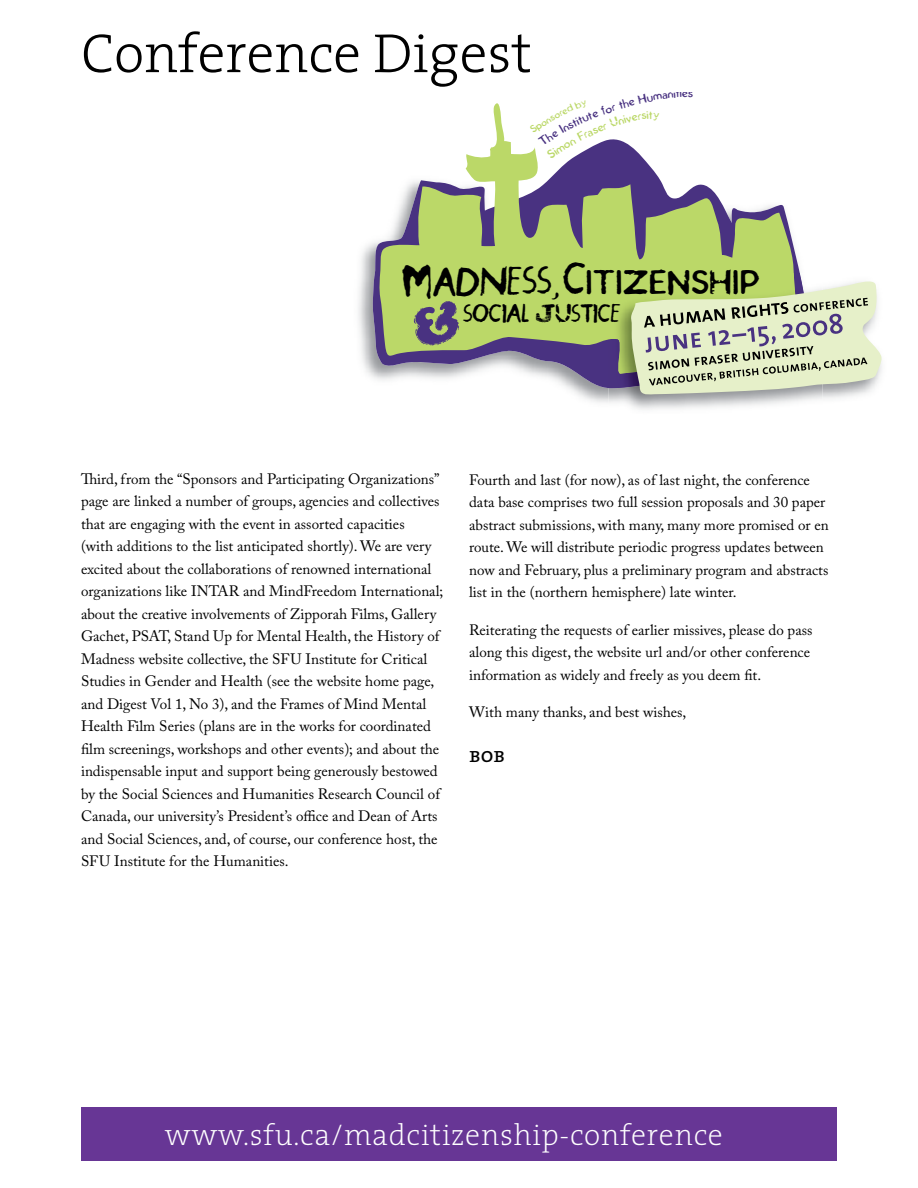
<style>
.page{position:relative;width:918px;height:1188px;background:#fff}
.page>*{position:absolute;margin:0;border:0;box-sizing:border-box;transform-origin:0 0}
.t1{font:300 55.5px "The Serif";color:#000}
.t2{font:200 30px "The Serif";letter-spacing:.025em;color:#fff}
.t3{font:27.9px "Inner City Brixton";color:#000}
.t4{font:23.85px "Inner City Camberwell";letter-spacing:.05em;color:#000}
.t5{font:21px "The Serif Caps";color:#000}
.t6{font:17.85px "Inner City Brixton";color:#000}
.t7{font:15px/22.5px "Adobe Caslon Pro";color:#000}
.s1{font-family:"Inner City Brixton";font-size:31.8px}
.s2{font-family:"Inner City Camberwell"}
.s3{font-size:31.8px}
</style>
<div class="page">
<div style="left:81px;top:1107px;width:756px;height:54px;background:#673695"></div>
<img style="left:358px;top:243px;width:251px;height:160px">
<svg style="left:372px;top:241px;width:237px;height:147px"></svg>
<svg style="left:379px;top:103px;width:421px;height:272px"></svg>
<img style="left:609px;top:273px;width:194px;height:101px">
<svg style="left:414px;top:301px;width:45px;height:46px;background:#7b7b75"></svg>
<svg style="left:630px;top:277px;width:252px;height:118px;background:#c4cea9"></svg>
<svg style="left:529px;top:103px;width:164px;height:56px"></svg>
<h1 class="t1" style="left:81px;top:8px;width:453px">Conference Digest</h1>
<h3 class="t4" style="left:563px;top:265px;width:198px"><span class="s1">C</span>ITIZENSHIP</h3>
<p class="t6" style="left:463px;top:305px;width:159px">SOCIAL j<span class="s2">U</span>STICE</p>
<h3 class="t3" style="left:401px;top:271px;width:159px;rotate:-1deg"><span class="s3">M</span>ADNESS<span class="s2">,</span></h3>
<p class="t7" style="left:81px;top:467px;width:364px">Third, from the “Sponsors and Participating Organizations” page are linked a number of groups, agencies and collectives that are engaging with the event in assorted capacities<br>(with additions to the list anticipated shortly). We are very excited about the collaborations of renowned international organizations like INTAR and MindFreedom International; about the creative involvements of Zipporah Films, Gallery Gachet, PSAT, Stand Up for Mental Health, the History of Madness website collective, the SFU Institute for Critical Studies in Gender and Health (see the website home page, and Digest Vol 1, No 3), and the Frames of Mind Mental Health Film Series (plans are in the works for coordinated film screenings, workshops and other events); and about the indispensable input and support being generously bestowed by the Social Sciences and Humanities Research Council of Canada, our university’s President’s office and Dean of Arts and Social Sciences, and, of course, our conference host, the SFU Institute for the Humanities.</p>
<p class="t7" style="left:469px;top:468px;width:361px">Fourth and last (for now), as of last night, the conference data base comprises two full session proposals and 30 paper abstract submissions, with many, many more promised or en route. We will distribute periodic progress updates between now and February, plus a preliminary program and abstracts list in the (northern hemisphere) late winter.</p>
<p class="t7" style="left:469px;top:618px;width:345px">Reiterating the requests of earlier missives, please do pass along this digest, the website url and/or other conference information as widely and freely as you deem fit.</p>
<p class="t7" style="left:469px;top:701px;width:219px">With many thanks, and best wishes,</p>
<h3 class="t5" style="left:469px;top:738px;width:38px">bob</h3>
<h2 class="t2" style="left:165px;top:1110px;width:560px">www.sfu.ca/madcitizenship-conference</h2>
</div>
